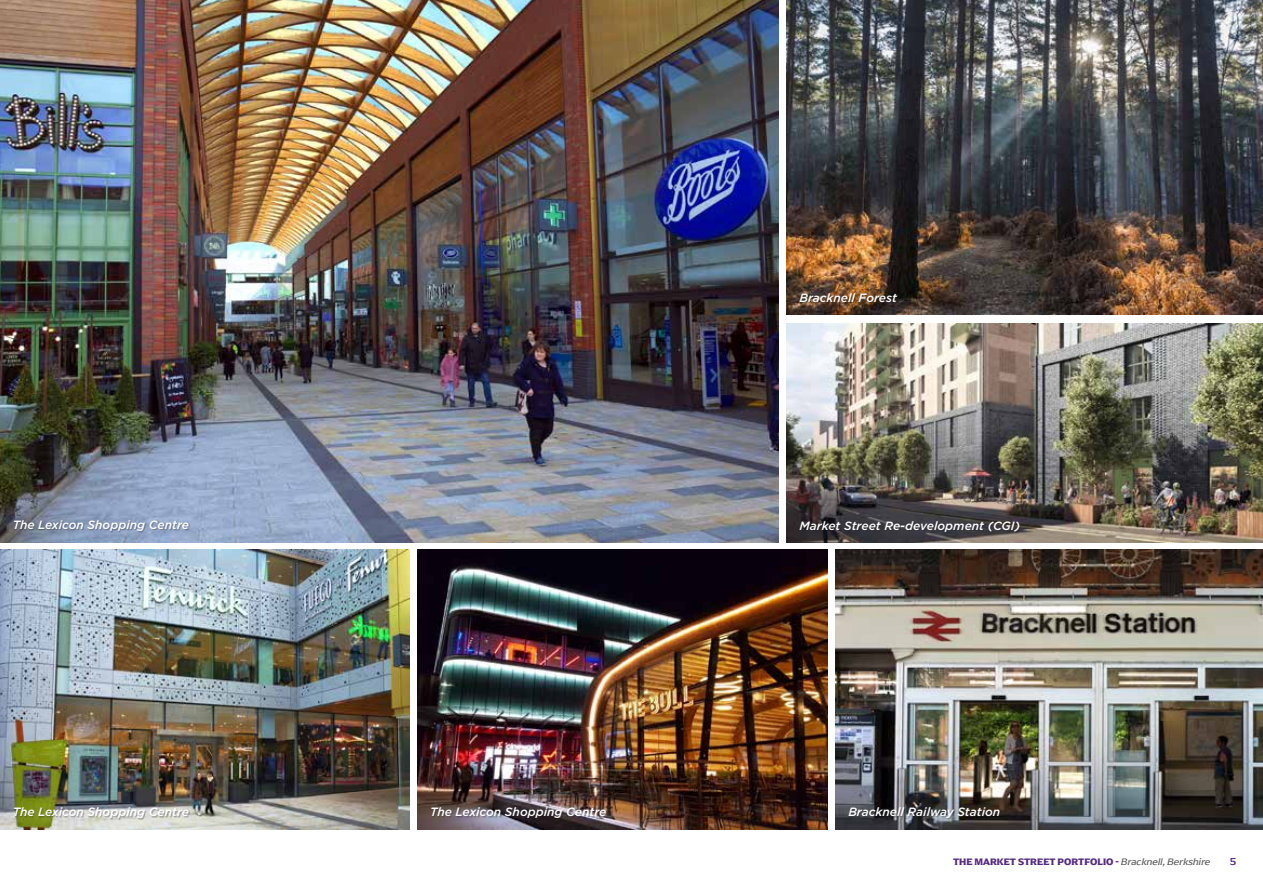
<style>
.page{position:relative;width:1263px;height:893px;background:#fff}
.page>*{position:absolute;margin:0;border:0;box-sizing:border-box;transform-origin:0 0}
.t1{font:italic 500 12px "Gotham";color:#fff}
.t2{font:500 10.5px "Arpona";color:#552980}
.t3{font:700 9.75px "Arpona";color:#552980}
.s1{font-weight:400;font-style:italic;color:#57585a}
</style>
<div class="page">
<img style="left:0;top:0;width:778px;height:543px">
<img style="left:418px;top:550px;width:409px;height:279px">
<img style="left:787px;top:323px;width:476px;height:220px">
<img style="left:0;top:550px;width:409px;height:279px">
<img style="left:836px;top:550px;width:427px;height:279px">
<img style="left:787px;top:0;width:476px;height:315px">
<div style="left:800px;top:521px;width:221px;height:13px;background:#231f20;opacity:.35"></div>
<div style="left:848px;top:807px;width:153px;height:13px;background:#231f20;opacity:.35"></div>
<div style="left:14px;top:808px;width:176px;height:12px;background:#231f20;opacity:.35"></div>
<div style="left:14px;top:520px;width:176px;height:13px;background:#231f20;opacity:.35"></div>
<div style="left:432px;top:808px;width:176px;height:12px;background:#231f20;opacity:.35"></div>
<div style="left:799px;top:293px;width:100px;height:10px;background:#231f20;opacity:.35"></div>
<p class="t1" style="left:13px;top:517px;width:178px">The Lexicon Shopping Centre</p>
<p class="t1" style="left:799px;top:290px;width:99px">Bracknell Forest</p>
<p class="t1" style="left:799px;top:518px;width:222px">Market Street Re-development (CGI)</p>
<p class="t1" style="left:13px;top:804px;width:178px">The Lexicon Shopping Centre</p>
<p class="t1" style="left:848px;top:804px;width:153px">Bracknell Railway Station</p>
<p class="t1" style="left:430px;top:804px;width:178px">The Lexicon Shopping Centre</p>
<p class="t3" style="left:953px;top:856px;width:261px">THE MARKET STREET PORTFOLIO - <span class="s1">Bracknell,Berkshire</span></p>
<p class="t2" style="left:1230px;top:855px;width:8px">5</p>
</div>
